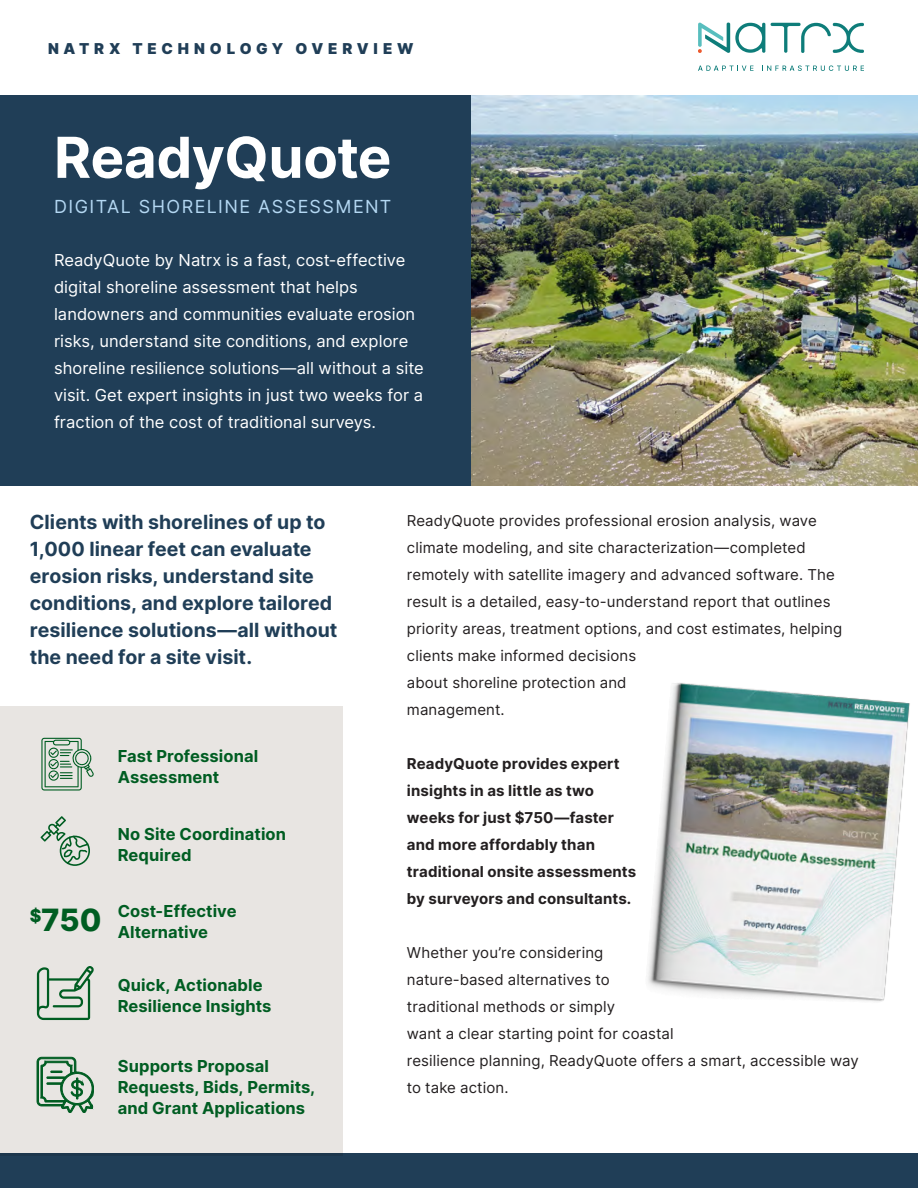
<style>
.page{position:relative;width:918px;height:1188px;background:#fff}
.page>*{position:absolute;margin:0;border:0;box-sizing:border-box;transform-origin:0 0}
.t1{font:700 56.55px "Inter";letter-spacing:-.01em;color:#fff}
.t2{font:800 30.75px "Inter";color:#005d22}
.t3{font:700 19.5px/27px "Inter";color:#203e57}
.t4{font:18px "Inter";letter-spacing:.085em;color:#b4d8f3}
.t5{font:16.5px/27px "Inter";color:#fff}
.t6{font:700 16.5px/21px "Inter";letter-spacing:.005em;color:#005d22}
.t7{font:15px/27px "Inter";letter-spacing:.005em;color:#231f20}
.t8{font:700 15px/27px "Inter";letter-spacing:.01em;color:#231f20}
.t9{font:900 15px "Inter";letter-spacing:.32em;color:#203e57}
</style>
<div class="page">
<div style="left:0;top:706px;width:343px;height:450px;background:#e8e5e2"></div>
<img style="left:471px;top:96px;width:447px;height:390px">
<div style="left:0;top:96px;width:471px;height:390px;background:#203e57"></div>
<div style="left:0;top:1154px;width:918px;height:34px;background:#203e57"></div>
<svg style="left:698px;top:23px;width:67px;height:30px"></svg>
<svg style="left:771px;top:23px;width:93px;height:30px"></svg>
<svg style="left:698px;top:66px;width:55px;height:5px"></svg>
<svg style="left:762px;top:65px;width:102px;height:6px"></svg>
<svg style="left:37px;top:966px;width:57px;height:54px"></svg>
<svg style="left:37px;top:1057px;width:57px;height:56px"></svg>
<svg style="left:41px;top:738px;width:53px;height:53px"></svg>
<svg style="left:41px;top:816px;width:49px;height:50px"></svg>
<img style="left:648px;top:683px;width:262px;height:319px">
<p class="t9" style="left:48px;top:38px;width:367px">NATRX TECHNOLOGY OVERVIEW</p>
<p class="t1" style="left:54px;top:116px;width:339px">ReadyQuote</p>
<p class="t4" style="left:54px;top:193px;width:339px">DIGITAL SHORELINE ASSESSMENT</p>
<p class="t5" style="left:54px;top:246px;width:371px">ReadyQuote by Natrx is a fast, cost-effective digital shoreline assessment that helps landowners and communities evaluate erosion risks, understand site conditions, and explore shoreline resilience solutions—all without a site visit. Get expert insights in just two weeks for a fraction of the cost of traditional surveys.</p>
<p class="t3" style="left:30px;top:508px;width:309px">Clients with shorelines of up to<br>1,000 linear feet can evaluate erosion risks, understand site conditions, and explore tailored resilience solutions—all without the need for a site visit.</p>
<p class="t2" style="left:30px;top:897px;width:73px"><sup>$</sup>750</p>
<p class="t6" style="left:118px;top:745px;width:142px">Fast Professional<br>Assessment</p>
<p class="t6" style="left:118px;top:824px;width:170px">No Site Coordination</p>
<p class="t6" style="left:118px;top:845px;width:75px">Required</p>
<p class="t6" style="left:118px;top:900px;width:120px">Cost-Effective</p>
<p class="t6" style="left:118px;top:921px;width:92px">Alternative</p>
<p class="t6" style="left:118px;top:974px;width:155px">Quick, Actionable<br>Resilience Insights</p>
<p class="t6" style="left:118px;top:1055px;width:199px">Supports Proposal<br>Requests, Bids, Permits, and Grant Applications</p>
<p class="t7" style="left:407px;top:507px;width:437px">ReadyQuote provides professional erosion analysis, wave climate modeling, and site characterization—completed remotely with satellite imagery and advanced software. The result is a detailed, easy-to-understand report that outlines priority areas, treatment options, and cost estimates, helping clients make informed decisions<br>about shoreline protection and<br>management.</p>
<p class="t8" style="left:407px;top:750px;width:231px">ReadyQuote provides expert insights in as little as two weeks for just $750—faster and more affordably than traditional onsite assessments by surveyors and consultants.</p>
<p class="t7" style="left:407px;top:939px;width:454px">Whether you’re considering<br>nature-based alternatives to<br>traditional methods or simply<br>want a clear starting point for coastal<br>resilience planning, ReadyQuote offers a smart, accessible way to take action.</p>
</div>
